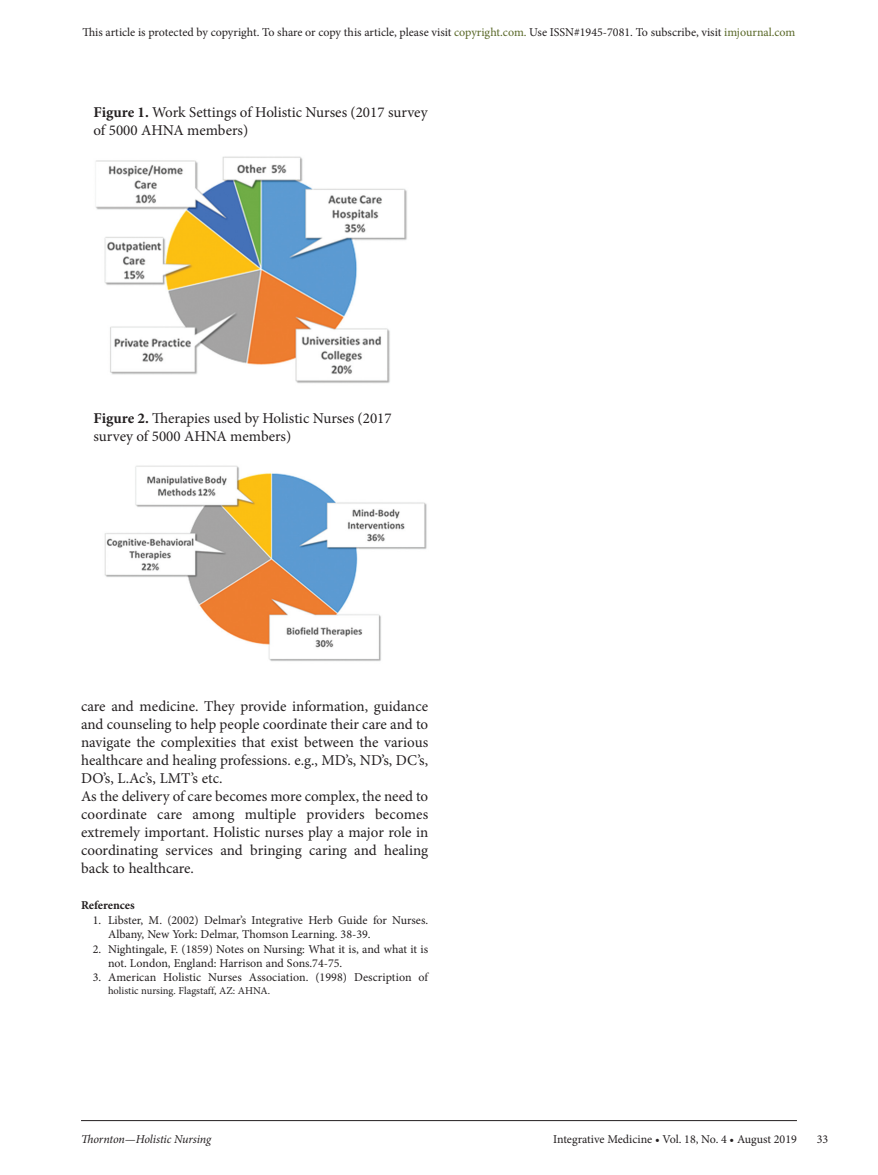
<style>
.page{position:relative;width:878px;height:1175px;background:#fff}
.page>*{position:absolute;margin:0;border:0;box-sizing:border-box;transform-origin:0 0}
.t1{font:15px/18px "Minion Pro";color:#231f20}
.t2{font:12px/14.4px "Minion Pro";color:#231f20}
.t3{font:italic 12px "Minion Pro";letter-spacing:-.01em;color:#231f20}
.t4{font:700 12px "Minion Pro";letter-spacing:-.005em;color:#231f20}
.t5{font:10.5px "Minion Pro";color:#231f20}
.s1{color:#586726}
.s2{font-weight:700}
</style>
<div class="page">
<hr style="left:81px;top:1120px;width:715px;height:1px;background:#231f20">
<img style="left:95px;top:156px;width:312px;height:227px">
<img style="left:104px;top:465px;width:323px;height:196px">
<p class="t2" style="left:82px;top:25px;width:714px">This article is protected by copyright. To share or copy this article, please visit <span class="s1">copyright.com.</span> Use ISSN#1945-7081. To subscribe, visit <span class="s1">imjournal.com</span></p>
<p class="t1" style="left:93px;top:103px;width:335px"><span class="s2">Figure 1.</span> Work Settings of Holistic Nurses (2017 survey of 5000 AHNA members)</p>
<p class="t1" style="left:93px;top:409px;width:299px"><span class="s2">Figure 2.</span> Therapies used by Holistic Nurses (2017 survey of 5000 AHNA members)</p>
<p class="t1" style="left:81px;top:697px;width:348px;text-align:justify">care and medicine. They provide information, guidance and counseling to help people coordinate their care and to navigate the complexities that exist between the various healthcare and healing professions. e.g., MD’s, ND’s, DC’s, DO’s, L.Ac’s, LMT’s etc.</p>
<p class="t1" style="left:81px;top:787px;width:349px;text-align:justify">As the delivery of care becomes more complex, the need to coordinate care among multiple providers becomes extremely important. Holistic nurses play a major role in coordinating services and bringing caring and healing back to healthcare.</p>
<p class="t4" style="left:81px;top:897px;width:55px">References</p>
<p class="t2" style="left:108px;top:912px;width:321px;text-indent:-15px">1. Libster, M. (2002) Delmar’s Integrative Herb Guide for Nurses.<br>Albany, New York: Delmar, Thomson Learning. 38-39.</p>
<p class="t2" style="left:108px;top:941px;width:321px;text-indent:-15px">2. Nightingale, F. (1859) Notes on Nursing: What it is, and what it is not. London, England: Harrison and Sons.74-75.</p>
<p class="t2" style="left:93px;top:970px;width:337px">3. American Holistic Nurses Association. (1998) Description of</p>
<p class="t5" style="left:108px;top:983px;width:164px">holistic nursing. Flagstaff, AZ: AHNA.</p>
<p class="t3" style="left:81px;top:1131px;width:132px">Thornton—Holistic Nursing</p>
<p class="t2" style="left:553px;top:1132px;width:245px">Integrative Medicine • Vol. 18, No. 4 • August 2019</p>
<p class="t2" style="left:816px;top:1132px;width:13px">33</p>
</div>
